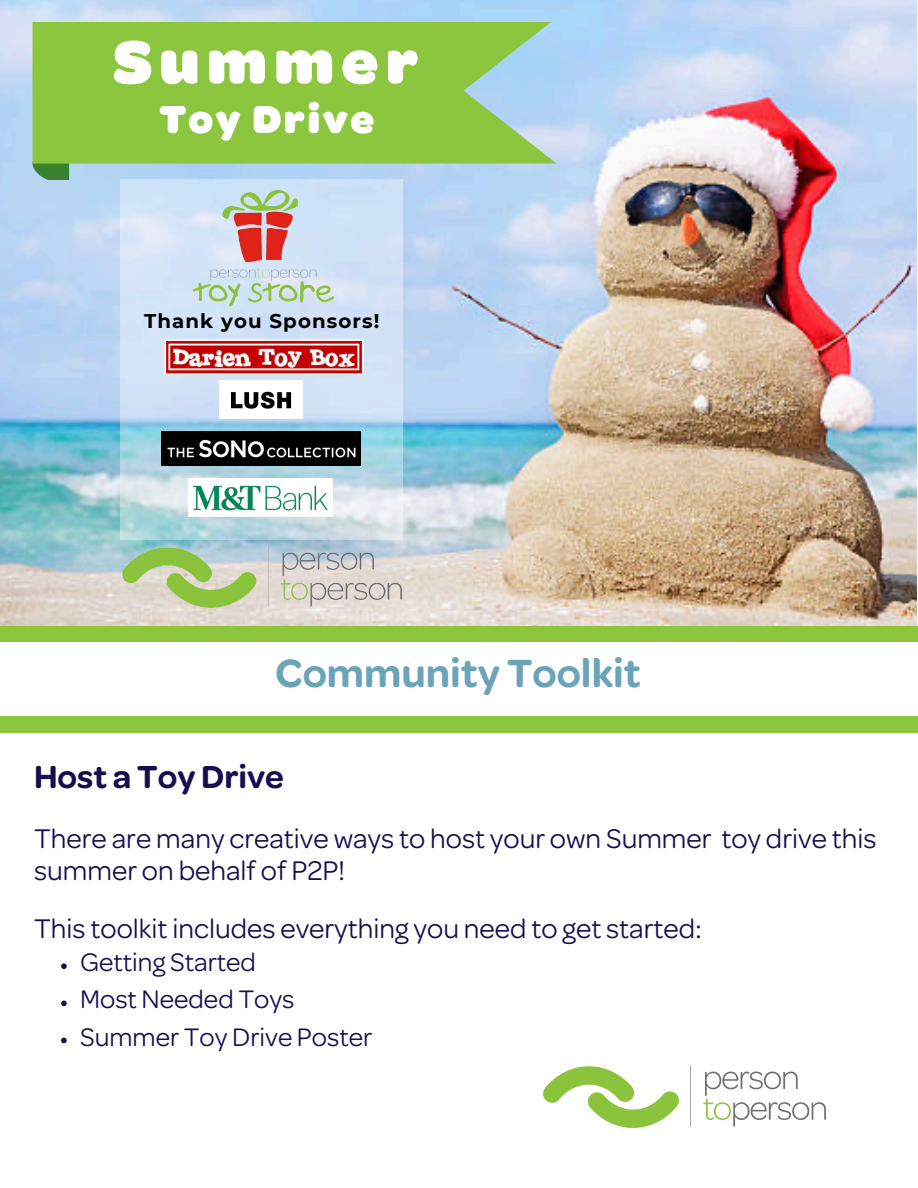
<style>
.page{position:relative;width:918px;height:1188px;background:#fff}
.page>*{position:absolute;margin:0;border:0;box-sizing:border-box;transform-origin:0 0}
.t1{font:900 64.8px "Omnes Girl Scouts";letter-spacing:.11em;color:#fff}
.t2{font:600 42px "Omnes Girl Scouts";color:#6ba4b8}
.t3{font:900 41.7px "Omnes Girl Scouts";letter-spacing:.055em;color:#fff}
.t4{font:600 34.05px "Omnes Girl Scouts";color:#150f50}
.t5{font:28.8px/32.7px "Omnes Girl Scouts";color:#150f50}
.t6{font:27px "Omnes Girl Scouts";color:#150f50}
.t7{font:700 19.8px "Montserrat";letter-spacing:.055em;color:#000}
</style>
<div class="page">
<img style="left:0;top:0;width:917px;height:626px">
<div style="left:0;top:626px;width:918px;height:107px;background:#8cc63e"></div>
<div style="left:0;top:643px;width:918px;height:73px;background:#fff"></div>
<img style="left:543px;top:1065px;width:283px;height:62px">
<svg style="left:32px;top:164px;width:37px;height:16px"></svg>
<svg style="left:32px;top:23px;width:525px;height:141px;background:#8fc74f"></svg>
<svg style="left:120px;top:180px;width:283px;height:360px;background:#c6ddee"></svg>
<img style="left:219px;top:381px;width:84px;height:37px">
<img style="left:164px;top:340px;width:199px;height:34px">
<img style="left:175px;top:180px;width:178px;height:138px">
<img style="left:162px;top:432px;width:199px;height:33px">
<img style="left:123px;top:547px;width:279px;height:61px">
<img style="left:189px;top:478px;width:144px;height:38px">
<svg style="left:61px;top:963px;width:6px;height:6px"></svg>
<svg style="left:61px;top:1001px;width:6px;height:5px"></svg>
<svg style="left:61px;top:1038px;width:6px;height:5px"></svg>
<h1 class="t1" style="left:113px;top:38px;width:307px">Summer</h1>
<h2 class="t3" style="left:160px;top:103px;width:216px">Toy Drive</h2>
<p class="t7" style="left:144px;top:309px;width:237px">Thank you Sponsors!</p>
<p class="t2" style="left:275px;top:657px;width:367px">Community Toolkit</p>
<p class="t4" style="left:34px;top:764px;width:251px">Host a Toy Drive</p>
<h2 class="t5" style="left:34px;top:825px;width:844px">There are many creative ways to host your own Summer toy drive this summer on behalf of P2P!</h2>
<h3 class="t5" style="left:34px;top:915px;width:669px">This toolkit includes everything you need to get started:</h3>
<h4 class="t6" style="left:80px;top:952px;width:177px">Getting Started</h4>
<h4 class="t6" style="left:80px;top:990px;width:216px">Most Needed Toys</h4>
<p class="t6" style="left:80px;top:1027px;width:294px">Summer Toy Drive Poster</p>
</div>
